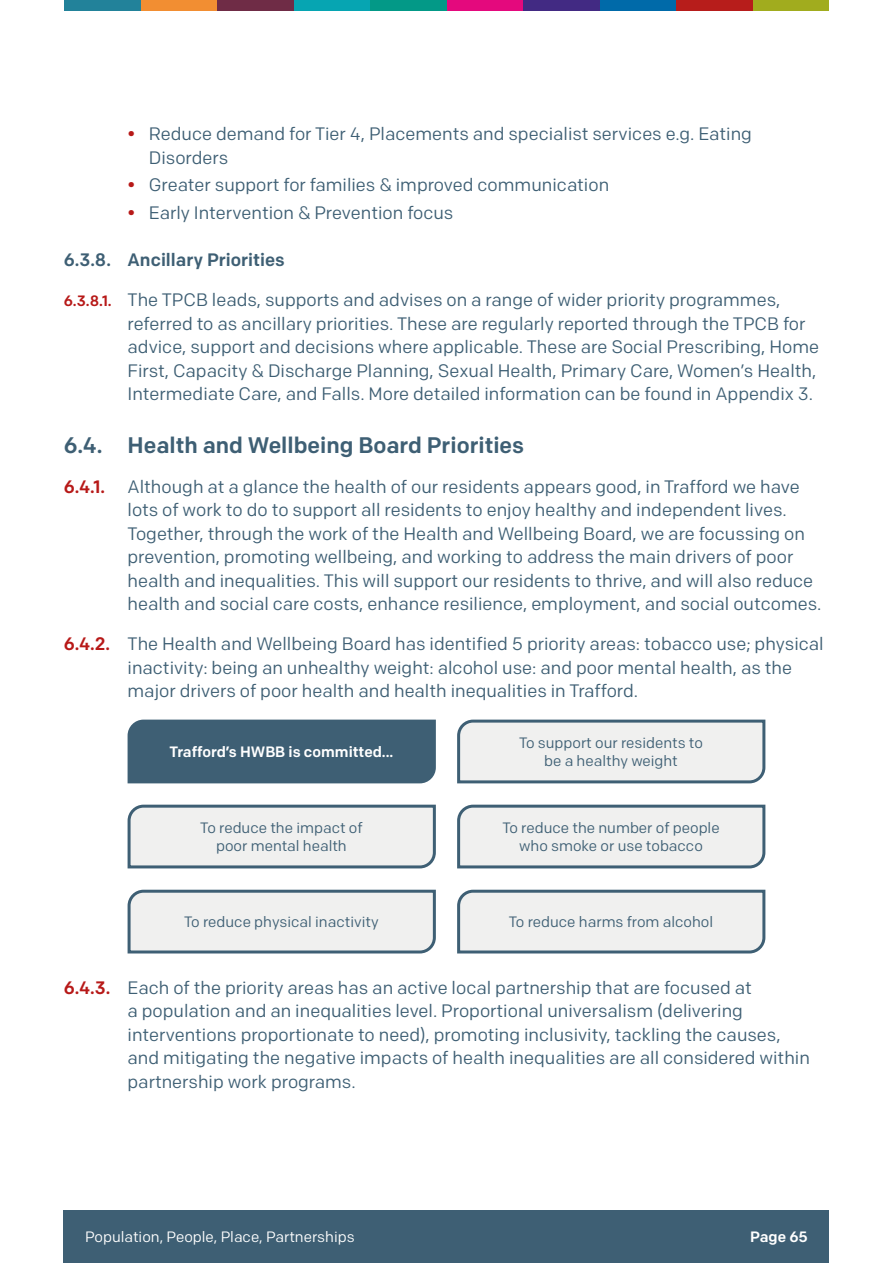
<style>
.page{position:relative;width:893px;height:1263px;background:#fff}
.page>*{position:absolute;margin:0;border:0;box-sizing:border-box;transform-origin:0 0}
.t1{font:500 22.5px "Colfax";color:#3e5f74}
.t2{font:18px/23.4px "Colfax";color:#3e5f74}
.t3{font:500 18px "Colfax";color:#3e5f74}
.Callout_1{font:15px/18px "Colfax";color:#3e5f74;text-align:center}
.t4{font:15px "Colfax";color:#fff}
.Callout_1-2{font:500 15px "Colfax";color:#fff}
.s1{font-weight:700;color:#b71918}
.s2{font-weight:500;font-size:15px;color:#b71918}
.s3{font-weight:500;color:#b71918}
</style>
<div class="page">
<svg style="left:457px;top:719px;width:309px;height:65px"></svg>
<div style="left:127px;top:719px;width:309px;height:65px;background:#3e5f74"></div>
<svg style="left:127px;top:804px;width:309px;height:65px"></svg>
<svg style="left:457px;top:804px;width:309px;height:65px"></svg>
<svg style="left:127px;top:889px;width:309px;height:65px"></svg>
<svg style="left:457px;top:889px;width:309px;height:65px"></svg>
<div style="left:64px;top:1210px;width:765px;height:53px;background:#3e5f74"></div>
<div style="left:753px;top:0;width:76px;height:11px;background:#a1ac1e"></div>
<div style="left:676px;top:0;width:77px;height:11px;background:#b71d1b"></div>
<div style="left:600px;top:0;width:76px;height:11px;background:#006aa9"></div>
<div style="left:523px;top:0;width:77px;height:11px;background:#422a83"></div>
<div style="left:446px;top:0;width:77px;height:11px;background:#e4097d"></div>
<div style="left:370px;top:0;width:76px;height:11px;background:#039987"></div>
<div style="left:293px;top:0;width:77px;height:11px;background:#06a5b2"></div>
<div style="left:217px;top:0;width:76px;height:11px;background:#6f2c46"></div>
<div style="left:140px;top:0;width:77px;height:11px;background:#f28e32"></div>
<div style="left:64px;top:0;width:76px;height:11px;background:#22829a"></div>
<p class="t2" style="left:149px;top:122px;width:605px;text-indent:-21px"><span class="s1">•</span> Reduce demand for Tier 4, Placements and specialist services e.g. Eating<br>Disorders</p>
<p class="t2" style="left:128px;top:173px;width:483px"><span class="s1">•</span> Greater support for families &amp; improved communication</p>
<p class="t2" style="left:128px;top:201px;width:327px"><span class="s1">•</span> Early Intervention &amp; Prevention focus</p>
<p class="t3" style="left:64px;top:249px;width:222px">6.3.8. Ancillary Priorities</p>
<p class="t2" style="left:128px;top:288px;width:693px;text-indent:-64px"><span class="s2">6.3.8.1.</span> The TPCB leads, supports and advises on a range of wider priority programmes, referred to as ancillary priorities. These are regularly reported through the TPCB for advice, support and decisions where applicable. These are Social Prescribing, Home First, Capacity &amp; Discharge Planning, Sexual Health, Primary Care, Women’s Health, Intermediate Care, and Falls. More detailed information can be found in Appendix 3.</p>
<p class="t1" style="left:64px;top:431px;width:462px">6.4. Health and Wellbeing Board Priorities</p>
<p class="t2" style="left:128px;top:475px;width:695px;text-indent:-64px"><span class="s3">6.4.1.</span> Although at a glance the health of our residents appears good, in Trafford we have lots of work to do to support all residents to enjoy healthy and independent lives.<br>Together, through the work of the Health and Wellbeing Board, we are focussing on prevention, promoting wellbeing, and working to address the main drivers of poor health and inequalities. This will support our residents to thrive, and will also reduce health and social care costs, enhance resilience, employment, and social outcomes.</p>
<p class="t2" style="left:128px;top:632px;width:698px;text-indent:-64px"><span class="s3">6.4.2.</span> The Health and Wellbeing Board has identified 5 priority areas: tobacco use; physical inactivity: being an unhealthy weight: alcohol use: and poor mental health, as the major drivers of poor health and health inequalities in Trafford.</p>
<p class="Callout_1" style="left:519px;top:733px;width:185px">To support our residents to be a healthy weight</p>
<p class="Callout_1-2" style="left:169px;top:742px;width:225px">Trafford’s HWBB is committed...</p>
<p class="Callout_1" style="left:200px;top:818px;width:164px">To reduce the impact of poor mental health</p>
<p class="Callout_1" style="left:502px;top:818px;width:219px">To reduce the number of people who smoke or use tobacco</p>
<p class="Callout_1" style="left:184px;top:912px;width:196px">To reduce physical inactivity</p>
<p class="Callout_1" style="left:509px;top:912px;width:206px">To reduce harms from alcohol</p>
<p class="t2" style="left:128px;top:976px;width:684px;text-indent:-64px"><span class="s3">6.4.3.</span> Each of the priority areas has an active local partnership that are focused at<br>a population and an inequalities level. Proportional universalism (delivering interventions proportionate to need), promoting inclusivity, tackling the causes, and mitigating the negative impacts of health inequalities are all considered within partnership work programs.</p>
<p class="t4" style="left:85px;top:1227px;width:271px">Population, People, Place, Partnerships</p>
<p class="Callout_1-2" style="left:750px;top:1227px;width:59px">Page 65</p>
</div>
